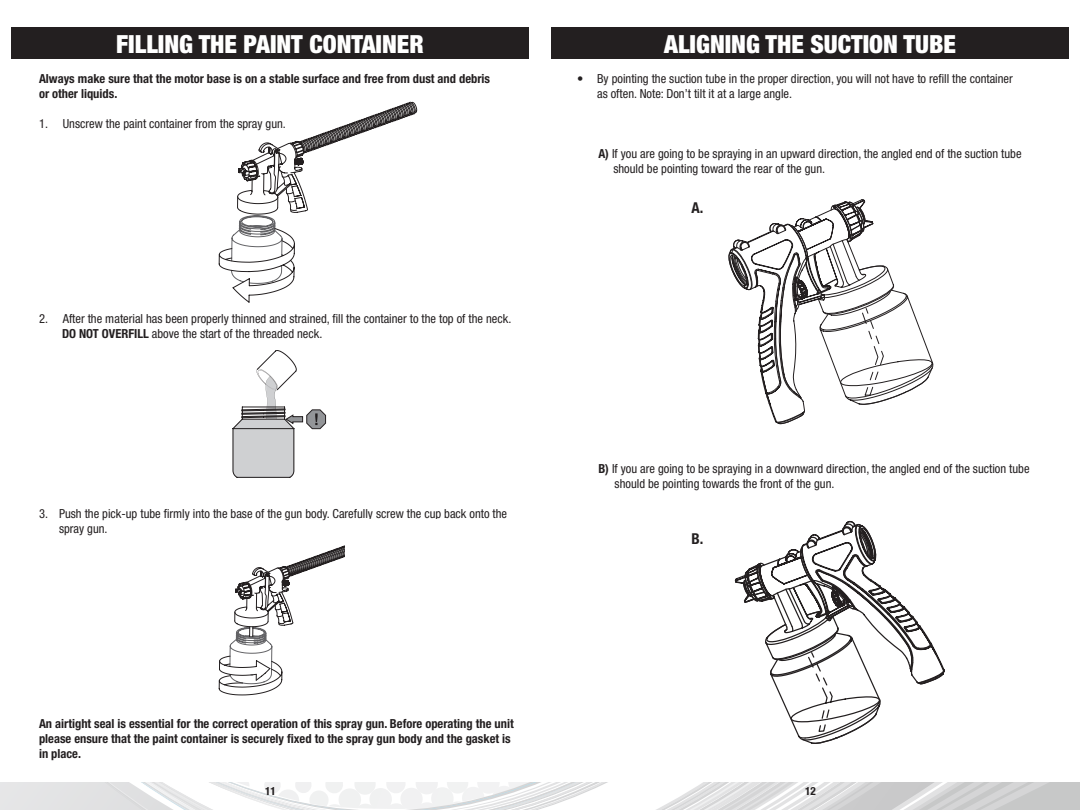
<style>
.page{position:relative;width:1080px;height:810px;background:#fff}
.page>*{position:absolute;margin:0;border:0;box-sizing:border-box;transform-origin:0 0}
.t1{font:900 condensed 25px "Helvetica Neue";color:#fff}
.t2{font:700 condensed 15px "Helvetica Neue";color:#231f20}
.t3{font:condensed 12.5px/15px "Helvetica Neue";color:#231f20}
.t4{font:700 condensed 12.5px/15px "Helvetica Neue";color:#231f20}
.t5{font:700 condensed 11.25px "Helvetica Neue";color:#231f20}
.s1{font-weight:700}
</style>
<div class="page">
<svg style="left:0;top:783px;width:1080px;height:27px"></svg>
<div style="left:551px;top:28px;width:518px;height:31px;background:#231f20"></div>
<div style="left:11px;top:28px;width:518px;height:31px;background:#231f20"></div>
<svg style="left:219px;top:102px;width:198px;height:201px"></svg>
<svg style="left:233px;top:350px;width:93px;height:128px"></svg>
<svg style="left:219px;top:545px;width:126px;height:151px"></svg>
<svg style="left:796px;top:520px;width:63px;height:224px"></svg>
<svg style="left:734px;top:524px;width:211px;height:209px"></svg>
<svg style="left:731px;top:199px;width:143px;height:72px"></svg>
<svg style="left:732px;top:224px;width:201px;height:200px"></svg>
<h1 class="t1" style="left:116px;top:29px;width:309px">FILLING THE PAINT CONTAINER</h1>
<p class="t4" style="left:39px;top:71px;width:453px">Always make sure that the motor base is on a stable surface and free from dust and debris or other liquids.</p>
<p class="t3" style="left:39px;top:116px;width:248px">1. Unscrew the paint container from the spray gun.</p>
<p class="t3" style="left:62px;top:311px;width:451px;text-indent:-23px">2. After the material has been properly thinned and strained, fill the container to the top of the neck.<br><span class="s1">DO NOT OVERFILL</span> above the start of the threaded neck.</p>
<p class="t3" style="left:59px;top:506px;width:450px;text-indent:-20px">3. Push the pick-up tube firmly into the base of the gun body. Carefully screw the cup back onto the spray gun.</p>
<h1 class="t1" style="left:664px;top:29px;width:293px">ALIGNING THE SUCTION TUBE</h1>
<p class="t3" style="left:597px;top:71px;width:417px;text-indent:-20px">• By pointing the suction tube in the proper direction, you will not have to refill the container as often. Note: Don’t tilt it at a large angle.</p>
<p class="t3" style="left:613px;top:146px;width:410px;text-indent:-15px"><span class="s1">A)</span> If you are going to be spraying in an upward direction, the angled end of the suction tube should be pointing toward the rear of the gun.</p>
<p class="t2" style="left:691px;top:199px;width:13px">A.</p>
<p class="t3" style="left:615px;top:461px;width:417px;text-indent:-16px"><span class="s1">B)</span> If you are going to be spraying in a downward direction, the angled end of the suction tube should be pointing towards the front of the gun.</p>
<p class="t2" style="left:691px;top:530px;width:13px">B.</p>
<p class="t4" style="left:39px;top:716px;width:476px">An airtight seal is essential for the correct operation of this spray gun. Before operating the unit please ensure that the paint container is securely fixed to the spray gun body and the gasket is in place.</p>
<p class="t5" style="left:265px;top:784px;width:12px">11</p>
<p class="t5" style="left:805px;top:784px;width:12px">12</p>
</div>
